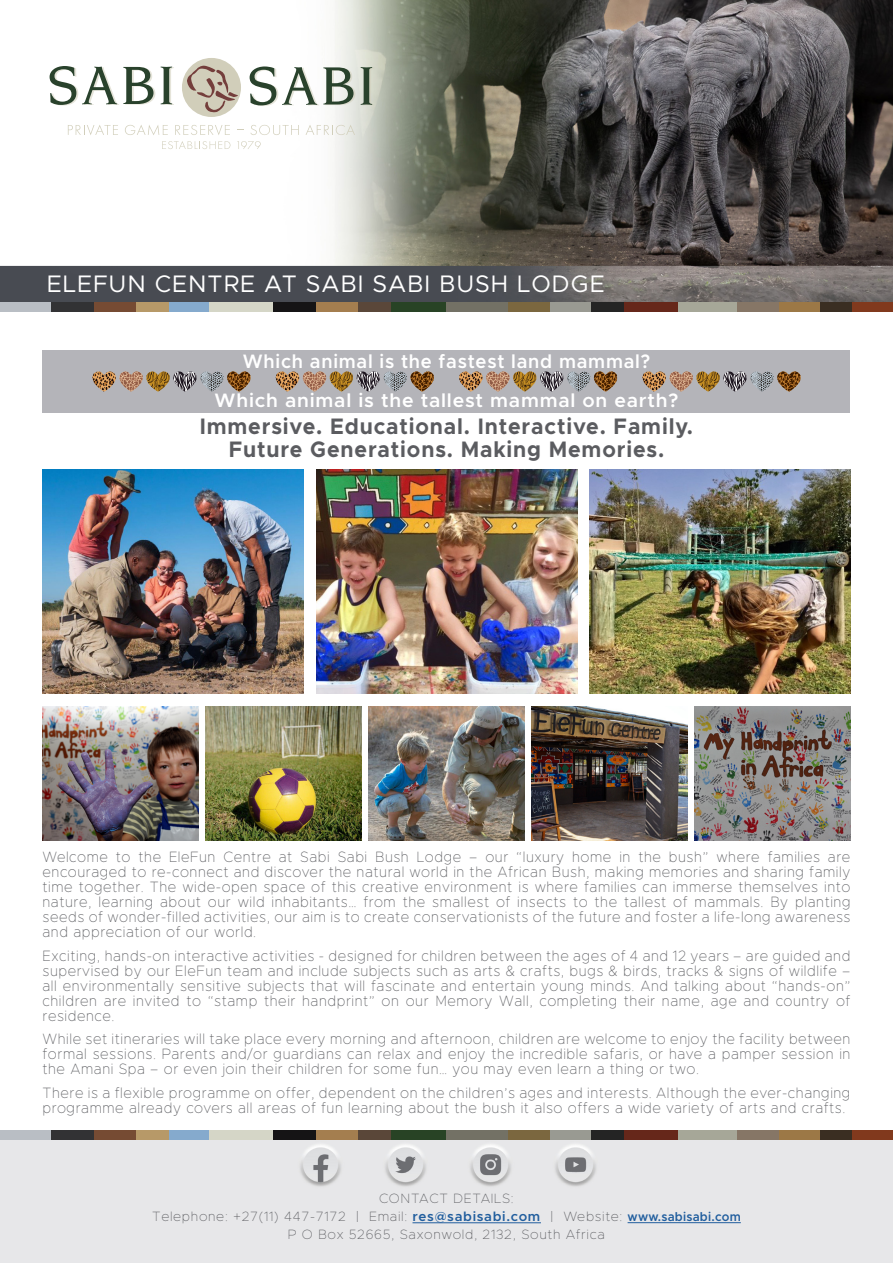
<style>
.page{position:relative;width:893px;height:1263px;background:#fff}
.page>*{position:absolute;margin:0;border:0;box-sizing:border-box;transform-origin:0 0}
.t1{font:500 27px "Avenir";letter-spacing:.02em;color:#fff}
.t2{font:24px "Metropolis";letter-spacing:.04em;color:#fff}
.t3{font:700 22.5px/22.5px "Metropolis";letter-spacing:.04em;color:#5b5c60;text-align:center;scale:.95 1}
.t4{font:600 19.5px/39px "Metropolis";letter-spacing:.04em;color:#fff;text-align:center;scale:.95 1}
.t5{font:100 15px/15px "Metropolis";letter-spacing:.04em;color:#5b5c60;text-align:justify;scale:.95 1}
.t6{font:100 13.5px/18px "Metropolis";letter-spacing:.05em;color:#5b5c60;text-align:center}
.s1{font-weight:600;color:#215e9e}
.s2{font-weight:600;font-size:12.75px;color:#215e9e}
</style>
<div class="page">
<div style="left:0;top:1139px;width:893px;height:124px;background:#e7e7e9"></div>
<img style="left:291px;top:1141px;width:56px;height:48px">
<img style="left:376px;top:1141px;width:56px;height:48px">
<img style="left:461px;top:1141px;width:56px;height:48px">
<img style="left:546px;top:1141px;width:56px;height:48px">
<hr style="left:412px;top:1222px;width:129px;height:1px;background:#215e9e">
<hr style="left:628px;top:1222px;width:113px;height:1px;background:#215e9e">
<img style="left:0;top:0;width:893px;height:303px">
<div style="left:676px;top:303px;width:68px;height:9px;background:#a6a798"></div>
<div style="left:778px;top:303px;width:42px;height:9px;background:#9c7846"></div>
<div style="left:738px;top:303px;width:41px;height:9px;background:#867666"></div>
<div style="left:852px;top:303px;width:41px;height:9px;background:#81391d"></div>
<div style="left:820px;top:303px;width:32px;height:9px;background:#3a2e22"></div>
<div style="left:0;top:303px;width:58px;height:9px;background:#b9bec4"></div>
<div style="left:93px;top:303px;width:43px;height:9px;background:#764b33"></div>
<div style="left:51px;top:303px;width:43px;height:9px;background:#323234"></div>
<div style="left:169px;top:303px;width:56px;height:9px;background:#85aacd"></div>
<div style="left:136px;top:303px;width:33px;height:9px;background:#b79968"></div>
<div style="left:209px;top:303px;width:71px;height:9px;background:#d5d6c7"></div>
<div style="left:315px;top:303px;width:43px;height:9px;background:#a47e4f"></div>
<div style="left:273px;top:303px;width:42px;height:9px;background:#151415"></div>
<div style="left:391px;top:303px;width:56px;height:9px;background:#284325"></div>
<div style="left:358px;top:303px;width:33px;height:9px;background:#5a4739"></div>
<div style="left:446px;top:303px;width:69px;height:9px;background:#737165"></div>
<div style="left:550px;top:303px;width:41px;height:9px;background:#999a92"></div>
<div style="left:509px;top:303px;width:41px;height:9px;background:#7b673f"></div>
<div style="left:623px;top:303px;width:54px;height:9px;background:#66271a"></div>
<div style="left:591px;top:303px;width:32px;height:9px;background:#242424"></div>
<div style="left:182px;top:58px;width:59px;height:59px;background:#d1ceba;border-radius:50%"></div>
<svg style="left:187px;top:65px;width:51px;height:47px"></svg>
<svg style="left:50px;top:66px;width:105px;height:40px"></svg>
<svg style="left:161px;top:67px;width:13px;height:38px"></svg>
<svg style="left:250px;top:66px;width:105px;height:40px"></svg>
<svg style="left:361px;top:67px;width:13px;height:38px"></svg>
<svg style="left:68px;top:125px;width:50px;height:10px"></svg>
<svg style="left:125px;top:125px;width:43px;height:10px"></svg>
<svg style="left:175px;top:125px;width:55px;height:10px"></svg>
<svg style="left:250px;top:125px;width:49px;height:10px"></svg>
<svg style="left:306px;top:125px;width:49px;height:10px"></svg>
<svg style="left:162px;top:141px;width:68px;height:8px"></svg>
<svg style="left:237px;top:141px;width:24px;height:8px"></svg>
<div style="left:676px;top:1130px;width:68px;height:9px;background:#a6a798"></div>
<div style="left:778px;top:1130px;width:42px;height:9px;background:#9c7846"></div>
<div style="left:738px;top:1130px;width:41px;height:9px;background:#867666"></div>
<div style="left:852px;top:1130px;width:41px;height:9px;background:#81391d"></div>
<div style="left:820px;top:1130px;width:32px;height:9px;background:#3a2e22"></div>
<div style="left:0;top:1130px;width:58px;height:9px;background:#b9bec4"></div>
<div style="left:93px;top:1130px;width:43px;height:9px;background:#764b33"></div>
<div style="left:51px;top:1130px;width:43px;height:9px;background:#323234"></div>
<div style="left:169px;top:1130px;width:56px;height:9px;background:#85aacd"></div>
<div style="left:136px;top:1130px;width:33px;height:9px;background:#b79968"></div>
<div style="left:209px;top:1130px;width:71px;height:9px;background:#d5d6c7"></div>
<div style="left:315px;top:1130px;width:43px;height:9px;background:#a47e4f"></div>
<div style="left:273px;top:1130px;width:42px;height:9px;background:#151415"></div>
<div style="left:391px;top:1130px;width:56px;height:9px;background:#284325"></div>
<div style="left:358px;top:1130px;width:33px;height:9px;background:#5a4739"></div>
<div style="left:446px;top:1130px;width:69px;height:9px;background:#737165"></div>
<div style="left:550px;top:1130px;width:41px;height:9px;background:#999a92"></div>
<div style="left:509px;top:1130px;width:41px;height:9px;background:#7b673f"></div>
<div style="left:623px;top:1130px;width:54px;height:9px;background:#66271a"></div>
<div style="left:591px;top:1130px;width:32px;height:9px;background:#242424"></div>
<div style="left:43px;top:350px;width:807px;height:62px;background:#b4b4b9"></div>
<img style="left:43px;top:469px;width:260px;height:225px">
<img style="left:316px;top:469px;width:261px;height:225px">
<img style="left:589px;top:469px;width:261px;height:225px">
<img style="left:43px;top:707px;width:155px;height:134px">
<img style="left:206px;top:707px;width:155px;height:134px">
<img style="left:369px;top:707px;width:155px;height:134px">
<img style="left:532px;top:707px;width:155px;height:134px">
<img style="left:695px;top:707px;width:155px;height:134px">
<svg style="left:92px;top:371px;width:159px;height:21px"></svg>
<svg style="left:276px;top:371px;width:158px;height:21px"></svg>
<svg style="left:459px;top:371px;width:158px;height:21px"></svg>
<svg style="left:642px;top:371px;width:159px;height:21px"></svg>
<h1 class="t1" style="left:32px;top:260px;width:245px">EXCLUSIVE OFFER</h1>
<h2 class="t2" style="left:47px;top:269px;width:559px">ELEFUN CENTRE AT SABI SABI BUSH LODGE</h2>
<h3 class="t4" style="left:215px;top:342px;width:490px">Which animal is the fastest land mammal?<br>Which animal is the tallest mammal on earth?</h3>
<h3 class="t3" style="left:200px;top:415px;width:521px">Immersive. Educational. Interactive. Family.<br>Future Generations. Making Memories.</h3>
<p class="t5" style="left:43px;top:850px;width:852px">Welcome to the EleFun Centre at Sabi Sabi Bush Lodge – our “luxury home in the bush” where families are encouraged to re-connect and discover the natural world in the African Bush, making memories and sharing family time together. The wide-open space of this creative environment is where families can immerse themselves into nature, learning about our wild inhabitants… from the smallest of insects to the tallest of mammals. By planting seeds of wonder-filled activities, our aim is to create conservationists of the future and foster a life-long awareness and appreciation of our world.</p>
<p class="t5" style="left:43px;top:948px;width:852px">Exciting, hands-on interactive activities - designed for children between the ages of 4 and 12 years – are guided and supervised by our EleFun team and include subjects such as arts &amp; crafts, bugs &amp; birds, tracks &amp; signs of wildlife – all environmentally sensitive subjects that will fascinate and entertain young minds. And talking about “hands-on” children are invited to “stamp their handprint” on our Memory Wall, completing their name, age and country of residence.</p>
<p class="t5" style="left:43px;top:1032px;width:852px">While set itineraries will take place every morning and afternoon, children are welcome to enjoy the facility between formal sessions. Parents and/or guardians can relax and enjoy the incredible safaris, or have a pamper session in the Amani Spa – or even join their children for some fun… you may even learn a thing or two.</p>
<p class="t5" style="left:43px;top:1085px;width:852px">There is a flexible programme on offer, dependent on the children’s ages and interests. Although the ever-changing programme already covers all areas of fun learning about the bush it also offers a wide variety of arts and crafts.</p>
<p class="t6" style="left:152px;top:1189px;width:590px">CONTACT DETAILS:<br>Telephone: +27(11) 447-7172 | Email: <span class="s1">res@sabisabi.com</span> | Website: <span class="s2">www.sabisabi.com<br></span>P O Box 52665, Saxonwold, 2132, South Africa</p>
</div>
